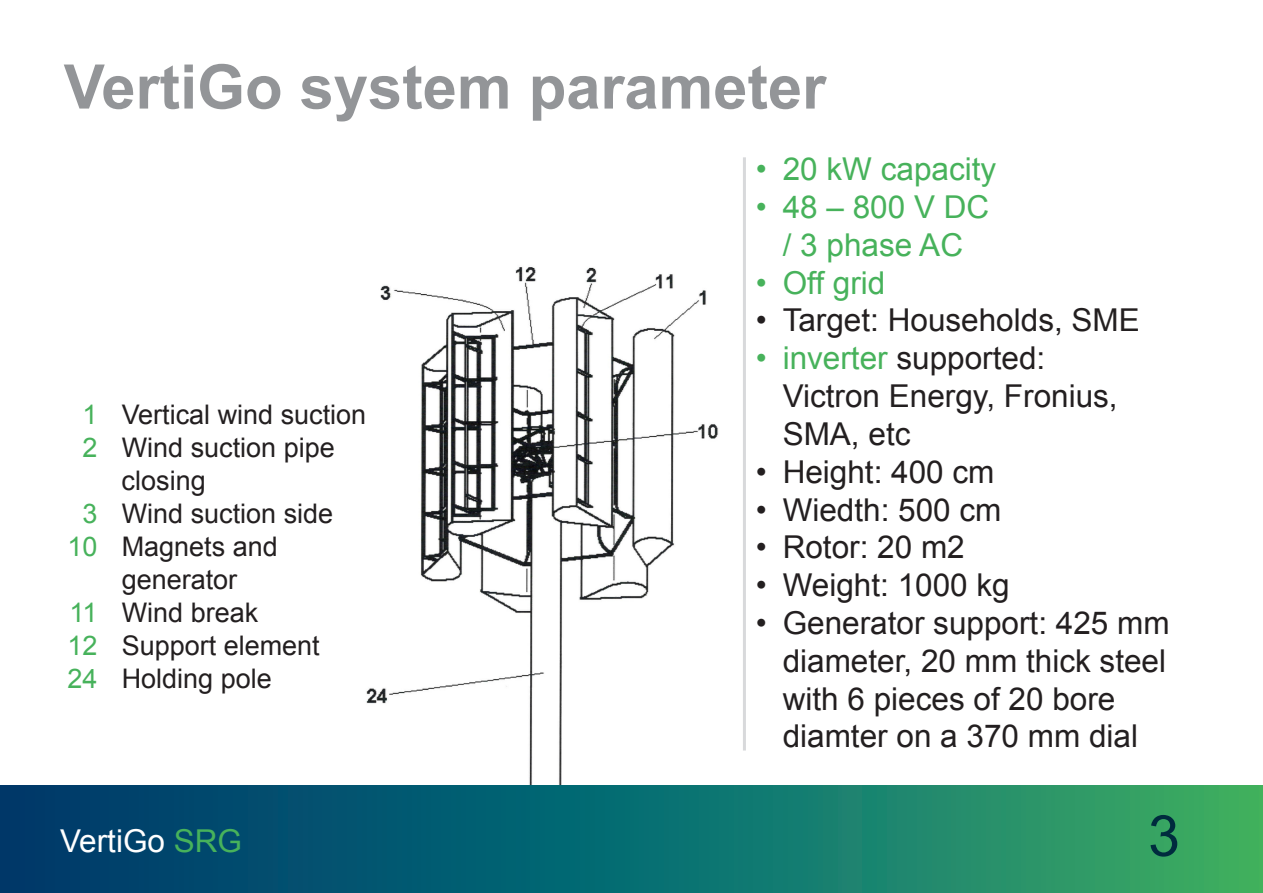
<style>
.page{position:relative;width:1263px;height:893px;background:#fff}
.page>*{position:absolute;margin:0;border:0;box-sizing:border-box;transform-origin:0 0}
.t1{font:700 61.5px "Arial";color:#939598}
.t2{font:57px "Arial";color:#002b3e}
.t3{font:31.5px/37.8px "Arial";color:#231f20}
.t4{font:31.5px/37.8px "Arial";color:#47b25b;text-align:center}
.t5{font:31.5px "Arial";color:#fff}
.t6{font:27px "Arial";color:#231f20}
.s1{color:#47b25b}
</style>
<div class="page">
<img style="left:351px;top:267px;width:389px;height:519px">
<svg style="left:0;top:786px;width:1263px;height:106px;background:#116f6c"></svg>
<hr style="left:743px;top:157px;width:3px;height:593px;background:#d8d9db">
<p class="t1" style="left:64px;top:46px;width:764px">VertiGo system parameter</p>
<p class="t6" style="left:83px;top:396px;width:285px"><span class="s1">1</span> Vertical wind suction</p>
<p class="t6" style="left:83px;top:429px;width:254px"><span class="s1">2</span> Wind suction pipe</p>
<p class="t6" style="left:122px;top:462px;width:86px">closing</p>
<p class="t6" style="left:83px;top:495px;width:252px"><span class="s1">3</span> Wind suction side</p>
<p class="t6" style="left:68px;top:528px;width:212px"><span class="s1">10</span> Magnets and</p>
<p class="t6" style="left:122px;top:561px;width:117px">generator</p>
<p class="t6" style="left:70px;top:594px;width:190px"><span class="s1">11</span> Wind break</p>
<p class="t6" style="left:68px;top:627px;width:254px"><span class="s1">12</span> Support element</p>
<p class="t6" style="left:68px;top:660px;width:206px"><span class="s1">24</span> Holding pole</p>
<p class="t5" style="left:60px;top:820px;width:184px">VertiGo <span class="s1">SRG</span></p>
<p class="t4" style="left:756px;top:151px;width:242px">• 20 kW capacity</p>
<p class="t4" style="left:756px;top:188px;width:235px">• 48 – 800 V DC / 3 phase AC</p>
<p class="t4" style="left:756px;top:264px;width:131px">• Off grid</p>
<p class="t3" style="left:756px;top:302px;width:386px">• Target: Households, SME</p>
<p class="t3" style="left:783px;top:340px;width:336px;text-indent:-27px"><span class="s1">• inverter</span> supported:<br>Victron Energy, Fronius,<br>SMA, etc</p>
<p class="t3" style="left:756px;top:453px;width:240px">• Height: 400 cm</p>
<p class="t3" style="left:756px;top:491px;width:247px">• Wiedth: 500 cm</p>
<p class="t3" style="left:756px;top:529px;width:211px">• Rotor: 20 m2</p>
<p class="t3" style="left:756px;top:566px;width:256px">• Weight: 1000 kg</p>
<p class="t3" style="left:783px;top:604px;width:388px;text-indent:-27px">• Generator support: 425 mm diameter, 20 mm thick steel with 6 pieces of 20 bore diamter on a 370 mm dial</p>
<p class="t2" style="left:1148px;top:798px;width:33px">3</p>
</div>
